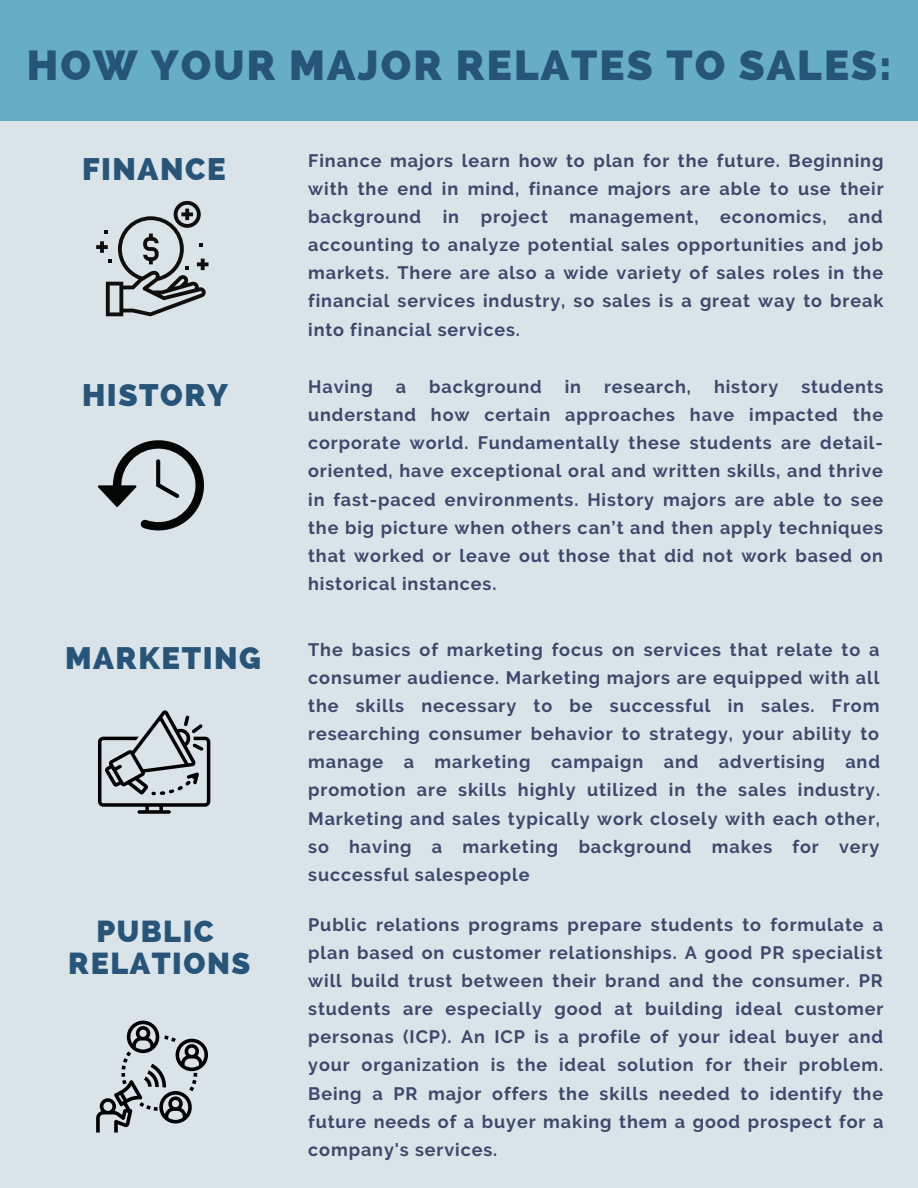
<style>
.page{position:relative;width:918px;height:1188px;background:#dae4e8}
.page>*{position:absolute;margin:0;border:0;box-sizing:border-box;transform-origin:0 0}
.t1{font:800 42px "Raleway";letter-spacing:.05em;color:#27557a}
.t2{font:800 31.2px "Raleway";letter-spacing:.05em;color:#27557a}
.t3{font:800 30.45px "Raleway";letter-spacing:.05em;color:#27557a}
.t4{font:700 18px/28.2px "Raleway";letter-spacing:.05em;color:#3e486c;text-align:justify}
</style>
<div class="page">
<div style="left:0;top:0;width:918px;height:120px;background:#66aec5"></div>
<svg style="left:96px;top:201px;width:113px;height:115px"></svg>
<svg style="left:98px;top:440px;width:106px;height:91px"></svg>
<svg style="left:98px;top:710px;width:112px;height:104px"></svg>
<svg style="left:96px;top:1021px;width:112px;height:111px"></svg>
<p class="t1" style="left:27px;top:40px;width:866px">HOW YOUR MAJOR RELATES TO SALES:</p>
<p class="t2" style="left:82px;top:151px;width:145px">FINANCE</p>
<p class="t4" style="left:308px;top:146px;width:577px">Finance majors learn how to plan for the future. Beginning with the end in mind, finance majors are able to use their background in project management, economics, and accounting to analyze potential sales opportunities and job markets. There are also a wide variety of sales roles in the financial services industry, so sales is a great way to break into financial services.</p>
<p class="t2" style="left:82px;top:376px;width:147px">HISTORY</p>
<p class="t4" style="left:308px;top:373px;width:66px">Having</p>
<p class="t4" style="left:396px;top:373px;width:12px">a</p>
<p class="t4" style="left:429px;top:373px;width:114px">background</p>
<p class="t4" style="left:565px;top:373px;width:18px">in</p>
<p class="t4" style="left:604px;top:373px;width:88px">research,</p>
<p class="t4" style="left:714px;top:373px;width:66px">history</p>
<p class="t4" style="left:308px;top:373px;width:577px;text-indent:493px">students understand how certain approaches have impacted the corporate world. Fundamentally these students are detail&shy;oriented, have exceptional oral and written skills, and thrive in fast-paced environments. History majors are able to see the big picture when others can’t and then apply techniques that worked or leave out those that did not work based on historical instances.</p>
<p class="t2" style="left:65px;top:640px;width:197px">MARKETING</p>
<p class="t4" style="left:308px;top:635px;width:573px">The basics of marketing focus on services that relate to a consumer audience. Marketing majors are equipped with all the skills necessary to be successful in sales. From researching consumer behavior to strategy, your ability to manage a marketing campaign and advertising and promotion are skills highly utilized in the sales industry.<br>Marketing and sales typically work closely with each other, so having a marketing background makes for very successful salespeople</p>
<p class="t3" style="left:96px;top:914px;width:119px">PUBLIC</p>
<p class="t3" style="left:68px;top:945px;width:183px">RELATIONS</p>
<p class="t4" style="left:308px;top:910px;width:577px">Public relations programs prepare students to formulate a plan based on customer relationships. A good PR specialist will build trust between their brand and the consumer. PR students are especially good at building ideal customer personas (ICP). An ICP is a profile of your ideal buyer and your organization is the ideal solution for their problem.<br>Being a PR major offers the skills needed to identify the future needs of a buyer making them a good prospect for a company's services.</p>
</div>
